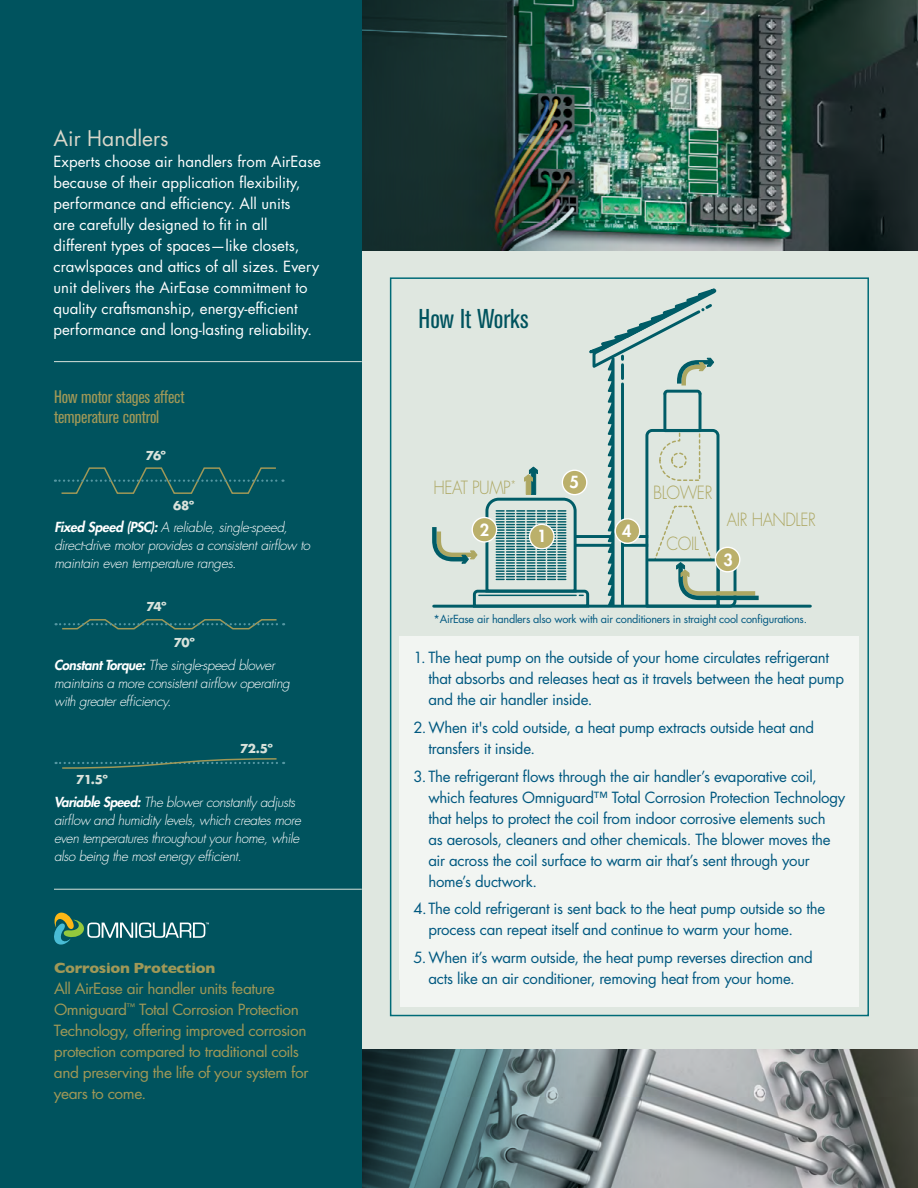
<style>
.page{position:relative;width:918px;height:1188px;background:#fff}
.page>*{position:absolute;margin:0;border:0;box-sizing:border-box;transform-origin:0 0}
.t1{font:condensed 27px "Akzidenz Grotesk BE";color:#00535e}
.t2{font:21px "Futura Std";color:#d9d7ca}
.t3{font:condensed 18px/19.5px "Akzidenz Grotesk BE";letter-spacing:-.01em;color:#a09857}
.t4{font:300 17.7px "Futura Std";letter-spacing:-.025em;color:#ada762;scale:.9 1}
.t5{font:800 16.35px "Futura Std";color:#fff}
.t6{font:15px/21px "Futura Std";letter-spacing:-.02em;color:#005880}
.t7{font:15px/21px "Futura Std";color:#fff}
.t8{font:15px/21px "Futura Std";letter-spacing:-.03em;color:#a09857}
.t9{font:700 15px "Gill Sans";letter-spacing:-.02em;color:#a09857}
.t10{font:italic 300 13.5px/18px "Futura Std";letter-spacing:-.03em;color:#fff}
.t11{font:700 12px "Futura Std";letter-spacing:-.045em;color:#d9e2db}
.t12{font:10.8px "Futura Std";letter-spacing:-.025em;color:#005880}
.s1{font-weight:800}
</style>
<div class="page">
<img style="left:689px;top:1049px;width:229px;height:139px">
<img style="left:689px;top:0;width:229px;height:251px">
<img style="left:362px;top:0;width:327px;height:1188px">
<div style="left:362px;top:251px;width:556px;height:798px;background:#dfe7e0"></div>
<div style="left:0;top:0;width:362px;height:1188px;background:#00535e"></div>
<div style="left:390px;top:277px;width:479px;height:739px;border:2px solid #006b77"></div>
<svg style="left:55px;top:467px;width:229px;height:27px"></svg>
<hr style="left:54px;top:889px;width:308px;height:1px;background:#d9e2db">
<hr style="left:54px;top:361px;width:308px;height:1px;background:#d9e2db">
<svg style="left:56px;top:758px;width:228px;height:11px"></svg>
<svg style="left:56px;top:619px;width:228px;height:11px"></svg>
<svg style="left:54px;top:913px;width:155px;height:32px"></svg>
<hr style="left:434px;top:605px;width:376px;height:3px;background:#005c67">
<svg style="left:432px;top:288px;width:327px;height:320px"></svg>
<div style="left:472px;top:518px;width:25px;height:24px;background:#bbb06b;border-radius:50%"></div>
<div style="left:472px;top:517px;width:25px;height:26px;border:1px solid #fff;border-radius:50%"></div>
<div style="left:530px;top:524px;width:24px;height:25px;background:#bbb06b;border-radius:50%"></div>
<div style="left:529px;top:524px;width:26px;height:25px;border:1px solid #fff;border-radius:50%"></div>
<div style="left:615px;top:519px;width:25px;height:24px;background:#bbb06b;border-radius:50%"></div>
<div style="left:615px;top:518px;width:25px;height:26px;border:1px solid #fff;border-radius:50%"></div>
<div style="left:715px;top:547px;width:25px;height:25px;background:#bbb06b;border-radius:50%"></div>
<div style="left:715px;top:547px;width:26px;height:25px;border:1px solid #fff;border-radius:50%"></div>
<div style="left:562px;top:470px;width:25px;height:25px;background:#bbb06b;border-radius:50%"></div>
<div style="left:562px;top:470px;width:25px;height:25px;border:1px solid #fff;border-radius:50%"></div>
<div style="left:400px;top:637px;width:459px;height:370px;background:#f2f5f2"></div>
<h2 class="t2" style="left:54px;top:125px;width:117px">Air Handlers</h2>
<p class="t7" style="left:54px;top:151px;width:269px">Experts choose air handlers from AirEase because of their application flexibility, performance and efficiency. All units<br>are carefully designed to fit in all different types of spaces—like closets, crawlspaces and attics of all sizes. Every unit delivers the AirEase commitment to quality craftsmanship, energy-efficient performance and long-lasting reliability.</p>
<p class="t3" style="left:54px;top:388px;width:132px">How motor stages affect temperature control</p>
<p class="t11" style="left:146px;top:448px;width:21px">76º</p>
<p class="t11" style="left:173px;top:497px;width:22px">68º</p>
<p class="t10" style="left:54px;top:518px;width:257px"><span class="s1">Fixed Speed (PSC):</span> A reliable, single-speed, direct-drive motor provides a consistent airflow to maintain even temperature ranges.</p>
<p class="t11" style="left:147px;top:599px;width:21px">74º</p>
<p class="t11" style="left:174px;top:634px;width:22px">70º</p>
<p class="t10" style="left:54px;top:656px;width:237px"><span class="s1">Constant Torque:</span> The single-speed blower maintains a more consistent airflow operating with greater efficiency.</p>
<p class="t11" style="left:76px;top:771px;width:33px">71.5º</p>
<p class="t11" style="left:240px;top:741px;width:34px">72.5º</p>
<p class="t10" style="left:54px;top:793px;width:248px"><span class="s1">Variable Speed:</span> The blower constantly adjusts airflow and humidity levels, which creates more even temperatures throughout your home, while also being the most energy efficient.</p>
<p class="t9" style="left:54px;top:956px;width:163px">Corrosion Protection</p>
<p class="t8" style="left:54px;top:978px;width:256px">All AirEase air handler units feature Omniguard<sup>™</sup> Total Corrosion Protection Technology, offering improved corrosion protection compared to traditional coils and preserving the life of your system for years to come.</p>
<h1 class="t1" style="left:419px;top:304px;width:111px">How It Works</h1>
<p class="t5" style="left:569px;top:472px;width:11px">5</p>
<p class="t4" style="left:433px;top:477px;width:93px">HEAT PUMP<sup>*</sup></p>
<p class="t4" style="left:653px;top:482px;width:68px">BLOWER</p>
<p class="t5" style="left:480px;top:519px;width:11px">2</p>
<p class="t5" style="left:537px;top:526px;width:11px">1</p>
<p class="t5" style="left:622px;top:520px;width:11px">4</p>
<p class="t4" style="left:666px;top:532px;width:38px">COIL</p>
<p class="t4" style="left:727px;top:508px;width:100px">AIR HANDLER</p>
<p class="t5" style="left:723px;top:549px;width:11px">3</p>
<p class="t12" style="left:434px;top:612px;width:375px">*AirEase air handlers also work with air conditioners in straight cool configurations.</p>
<p class="t6" style="left:428px;top:647px;width:417px;text-indent:-15px">1. The heat pump on the outside of your home circulates refrigerant that absorbs and releases heat as it travels between the heat pump and the air handler inside.</p>
<p class="t6" style="left:428px;top:717px;width:387px;text-indent:-15px">2.When it's cold outside, a heat pump extracts outside heat and transfers it inside.</p>
<p class="t6" style="left:428px;top:766px;width:419px;text-indent:-15px">3. The refrigerant flows through the air handler’s evaporative coil, which features Omniguard™ Total Corrosion Protection Technology that helps to protect the coil from indoor corrosive elements such<br>as aerosols, cleaners and other chemicals. The blower moves the air across the coil surface to warm air that’s sent through your home’s ductwork.</p>
<p class="t6" style="left:428px;top:898px;width:398px;text-indent:-15px">4.The cold refrigerant is sent back to the heat pump outside so the process can repeat itself and continue to warm your home.</p>
<p class="t6" style="left:413px;top:947px;width:401px;text-align:center">5. When it’s warm outside, the heat pump reverses direction and acts like an air conditioner, removing heat from your home.</p>
</div>
